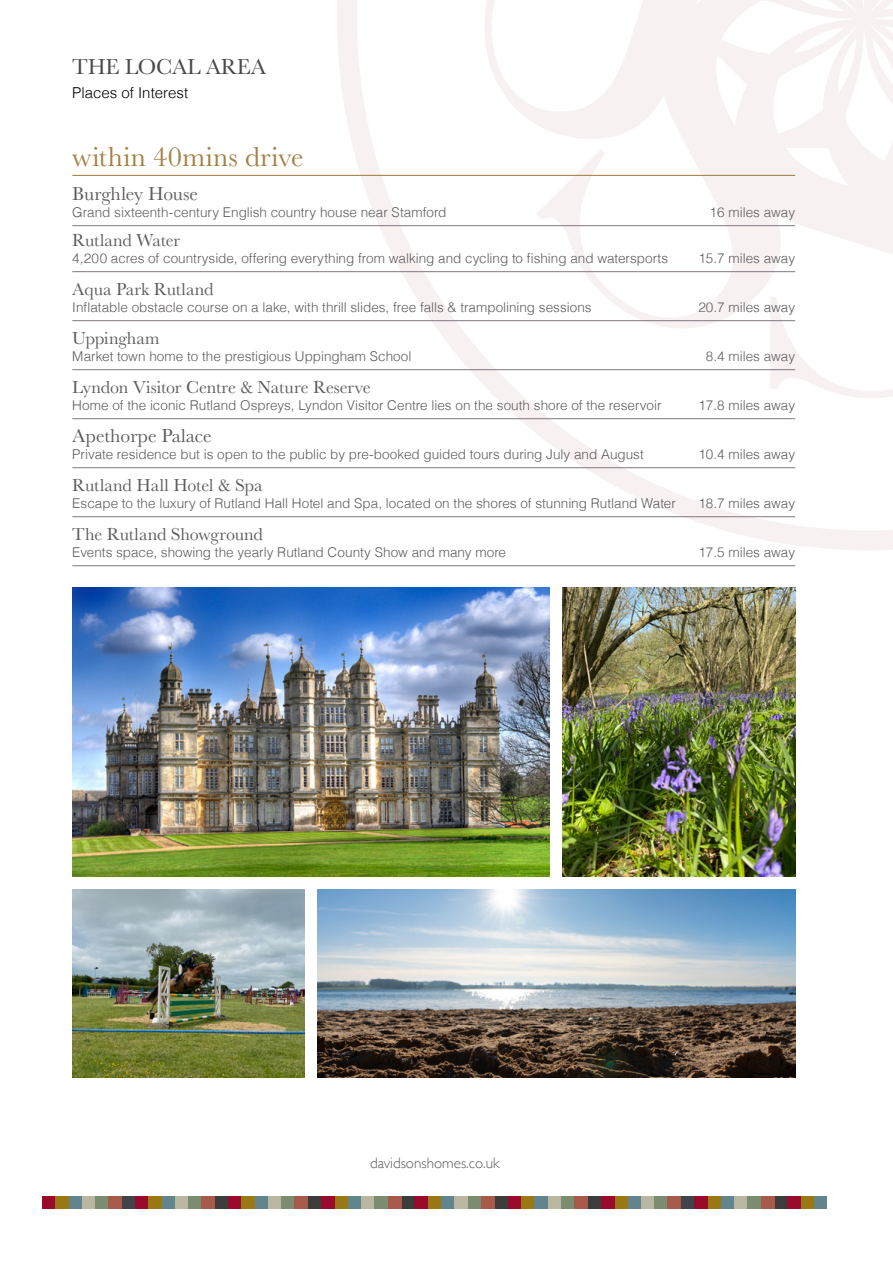
<style>
.page{position:relative;width:893px;height:1263px;background:#fff}
.page>*{position:absolute;margin:0;border:0;box-sizing:border-box;transform-origin:0 0}
.t1{font:28.5px "Baskerville";letter-spacing:.015em;color:#a38245}
.t2{font:22.5px "Baskerville";letter-spacing:-.01em;color:#4a4a49}
.t3{font:19.5px "Baskerville";color:#5e5b5c}
.t4{font:18px "Baskerville";letter-spacing:-.005em;color:#5e5b5c}
.t5{font:300 15px "Gill Sans";color:#5e5b5c}
.t6{font:300 15px "Helvetica";color:#000}
.t7{font:300 13.5px "Helvetica";color:#5e5b5c}
</style>
<div class="page">
<svg style="left:337px;top:0;width:556px;height:550px"></svg>
<svg style="left:484px;top:0;width:409px;height:398px"></svg>
<div style="left:42px;top:1196px;width:14px;height:13px;background:#990a2c"></div>
<div style="left:56px;top:1196px;width:13px;height:13px;background:#9a7914"></div>
<div style="left:69px;top:1196px;width:13px;height:13px;background:#61848d"></div>
<div style="left:82px;top:1196px;width:14px;height:13px;background:#b9b7a1"></div>
<div style="left:95px;top:1196px;width:14px;height:13px;background:#7c8d6f"></div>
<div style="left:122px;top:1196px;width:14px;height:13px;background:#404349"></div>
<div style="left:108px;top:1196px;width:14px;height:13px;background:#a75a4a"></div>
<div style="left:135px;top:1196px;width:14px;height:13px;background:#990a2c"></div>
<div style="left:149px;top:1196px;width:13px;height:13px;background:#9a7914"></div>
<div style="left:162px;top:1196px;width:13px;height:13px;background:#61848d"></div>
<div style="left:175px;top:1196px;width:14px;height:13px;background:#b9b7a1"></div>
<div style="left:188px;top:1196px;width:14px;height:13px;background:#7c8d6f"></div>
<div style="left:215px;top:1196px;width:14px;height:13px;background:#3c3c3b"></div>
<div style="left:202px;top:1196px;width:13px;height:13px;background:#a75a4a"></div>
<div style="left:228px;top:1196px;width:14px;height:13px;background:#990a2c"></div>
<div style="left:428px;top:1196px;width:14px;height:13px;background:#9a7914"></div>
<div style="left:441px;top:1196px;width:14px;height:13px;background:#61848d"></div>
<div style="left:455px;top:1196px;width:13px;height:13px;background:#b9b7a1"></div>
<div style="left:468px;top:1196px;width:13px;height:13px;background:#7c8d6f"></div>
<div style="left:495px;top:1196px;width:13px;height:13px;background:#3c3c3b"></div>
<div style="left:481px;top:1196px;width:14px;height:13px;background:#a75a4a"></div>
<div style="left:508px;top:1196px;width:14px;height:13px;background:#990a2c"></div>
<div style="left:521px;top:1196px;width:14px;height:13px;background:#9a7914"></div>
<div style="left:535px;top:1196px;width:13px;height:13px;background:#61848d"></div>
<div style="left:548px;top:1196px;width:13px;height:13px;background:#b9b7a1"></div>
<div style="left:561px;top:1196px;width:14px;height:13px;background:#7c8d6f"></div>
<div style="left:242px;top:1196px;width:13px;height:13px;background:#9a7914"></div>
<div style="left:255px;top:1196px;width:13px;height:13px;background:#61848d"></div>
<div style="left:268px;top:1196px;width:14px;height:13px;background:#b9b7a1"></div>
<div style="left:281px;top:1196px;width:14px;height:13px;background:#7c8d6f"></div>
<div style="left:308px;top:1196px;width:14px;height:13px;background:#3c3c3b"></div>
<div style="left:295px;top:1196px;width:13px;height:13px;background:#a75a4a"></div>
<div style="left:322px;top:1196px;width:13px;height:13px;background:#990a2c"></div>
<div style="left:335px;top:1196px;width:13px;height:13px;background:#9a7914"></div>
<div style="left:348px;top:1196px;width:14px;height:13px;background:#61848d"></div>
<div style="left:361px;top:1196px;width:14px;height:13px;background:#b9b7a1"></div>
<div style="left:374px;top:1196px;width:14px;height:13px;background:#7c8d6f"></div>
<div style="left:401px;top:1196px;width:14px;height:13px;background:#3c3c3b"></div>
<div style="left:388px;top:1196px;width:13px;height:13px;background:#a75a4a"></div>
<div style="left:415px;top:1196px;width:13px;height:13px;background:#990a2c"></div>
<div style="left:588px;top:1196px;width:14px;height:13px;background:#3c3c3b"></div>
<div style="left:575px;top:1196px;width:13px;height:13px;background:#a75a4a"></div>
<div style="left:601px;top:1196px;width:14px;height:13px;background:#990a2c"></div>
<div style="left:615px;top:1196px;width:13px;height:13px;background:#9a7914"></div>
<div style="left:628px;top:1196px;width:13px;height:13px;background:#61848d"></div>
<div style="left:641px;top:1196px;width:14px;height:13px;background:#b9b7a1"></div>
<div style="left:654px;top:1196px;width:14px;height:13px;background:#7c8d6f"></div>
<div style="left:681px;top:1196px;width:14px;height:13px;background:#404349"></div>
<div style="left:668px;top:1196px;width:13px;height:13px;background:#a75a4a"></div>
<div style="left:695px;top:1196px;width:13px;height:13px;background:#990a2c"></div>
<div style="left:708px;top:1196px;width:13px;height:13px;background:#9a7914"></div>
<div style="left:721px;top:1196px;width:14px;height:13px;background:#61848d"></div>
<div style="left:734px;top:1196px;width:14px;height:13px;background:#b9b7a1"></div>
<div style="left:747px;top:1196px;width:14px;height:13px;background:#7c8d6f"></div>
<div style="left:774px;top:1196px;width:14px;height:13px;background:#3c3c3b"></div>
<div style="left:761px;top:1196px;width:13px;height:13px;background:#a75a4a"></div>
<div style="left:788px;top:1196px;width:13px;height:13px;background:#990a2c"></div>
<div style="left:801px;top:1196px;width:13px;height:13px;background:#9a7914"></div>
<div style="left:814px;top:1196px;width:12px;height:13px;background:#61848d"></div>
<hr style="left:72px;top:175px;width:723px;height:1px;background:#a38245">
<hr style="left:72px;top:225px;width:723px;height:1px;background:#8b7e87">
<hr style="left:72px;top:271px;width:723px;height:1px;background:#8b7e87">
<hr style="left:72px;top:320px;width:723px;height:1px;background:#8b7e87">
<hr style="left:72px;top:369px;width:723px;height:1px;background:#8b7e87">
<hr style="left:72px;top:418px;width:723px;height:1px;background:#8b7e87">
<hr style="left:72px;top:467px;width:723px;height:1px;background:#8b7e87">
<hr style="left:72px;top:516px;width:723px;height:1px;background:#8b7e87">
<hr style="left:72px;top:565px;width:723px;height:1px;background:#8b7e87">
<img style="left:72px;top:889px;width:233px;height:188px">
<img style="left:72px;top:588px;width:478px;height:288px">
<img style="left:317px;top:889px;width:478px;height:188px">
<img style="left:563px;top:588px;width:232px;height:288px">
<h2 class="t2" style="left:72px;top:53px;width:195px">THE LOCAL AREA</h2>
<p class="t6" style="left:72px;top:80px;width:117px">Places of Interest</p>
<h1 class="t1" style="left:72px;top:139px;width:233px">within 40mins drive</h1>
<h3 class="t3" style="left:72px;top:181px;width:127px">Burghley House</h3>
<p class="t7" style="left:72px;top:200px;width:376px">Grand sixteenth-century English country house near Stamford</p>
<p class="t7" style="left:710px;top:200px;width:87px">16 miles away</p>
<h3 class="t4" style="left:72px;top:229px;width:109px">Rutland Water</h3>
<p class="t7" style="left:72px;top:246px;width:597px">4,200 acres of countryside, offering everything from walking and cycling to fishing and watersports</p>
<p class="t7" style="left:698px;top:246px;width:98px">15.7 miles away</p>
<h3 class="t4" style="left:72px;top:278px;width:143px">Aqua Park Rutland</h3>
<p class="t7" style="left:72px;top:295px;width:521px">Inflatable obstacle course on a lake, with thrill slides, free falls &amp; trampolining sessions</p>
<p class="t7" style="left:698px;top:295px;width:98px">20.7 miles away</p>
<h3 class="t4" style="left:72px;top:327px;width:89px">Uppingham</h3>
<p class="t7" style="left:72px;top:344px;width:341px">Market town home to the prestigious Uppingham School</p>
<p class="t7" style="left:706px;top:344px;width:91px">8.4 miles away</p>
<h3 class="t4" style="left:72px;top:376px;width:300px">Lyndon Visitor Centre &amp; Nature Reserve</h3>
<p class="t7" style="left:72px;top:393px;width:591px">Home of the iconic Rutland Ospreys, Lyndon Visitor Centre lies on the south shore of the reservoir</p>
<p class="t7" style="left:698px;top:393px;width:98px">17.8 miles away</p>
<h3 class="t3" style="left:72px;top:423px;width:141px">Apethorpe Palace</h3>
<p class="t7" style="left:72px;top:442px;width:573px">Private residence but is open to the public by pre-booked guided tours during July and August</p>
<p class="t7" style="left:698px;top:442px;width:98px">10.4 miles away</p>
<h3 class="t4" style="left:72px;top:474px;width:192px">Rutland Hall Hotel &amp; Spa</h3>
<p class="t7" style="left:72px;top:491px;width:605px">Escape to the luxury of Rutland Hall Hotel and Spa, located on the shores of stunning Rutland Water</p>
<p class="t7" style="left:698px;top:491px;width:98px">18.7 miles away</p>
<h3 class="t4" style="left:72px;top:523px;width:192px">The Rutland Showground</h3>
<p class="t7" style="left:72px;top:540px;width:435px">Events space, showing the yearly Rutland County Show and many more</p>
<p class="t7" style="left:698px;top:540px;width:98px">17.5 miles away</p>
<p class="t5" style="left:370px;top:1151px;width:131px">davidsonshomes.co.uk</p>
</div>
